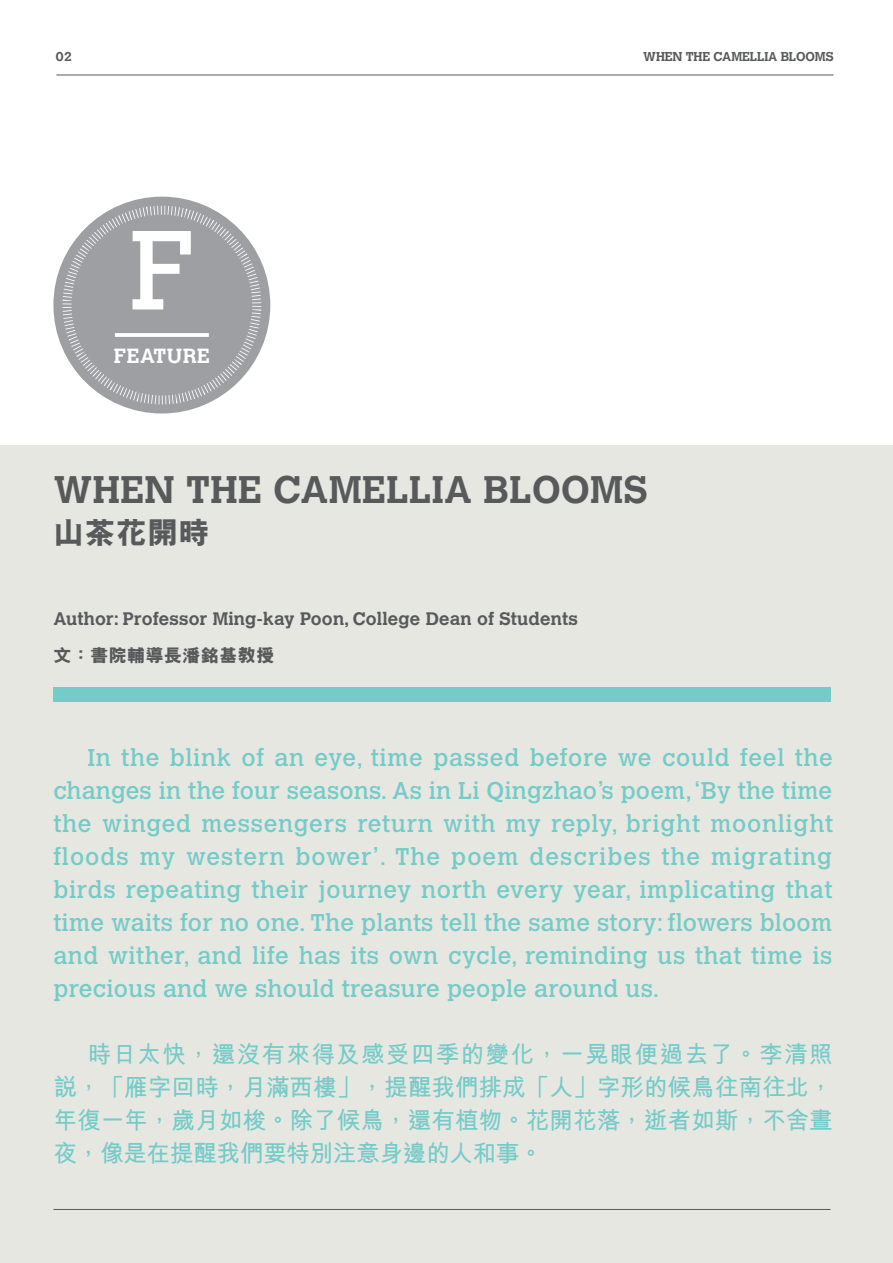
<style>
.page{position:relative;width:893px;height:1263px;background:#fff}
.page>*{position:absolute;margin:0;border:0;box-sizing:border-box;transform-origin:0 0}
.t1{font:111.3px "Calvert";color:#fff}
.t2{font:700 38.25px "Calvert";letter-spacing:.01em;color:#58595b}
.t3{font:800 30.6px "M Hei HK";letter-spacing:.025em;color:#58595b}
.t4{font:24px/33px "Calvert";letter-spacing:.01em;color:#74cbc8;text-align:justify}
.t5{font:700 24px/33px "M Hei HK";letter-spacing:-.005em;color:#74cbc8;text-align:justify}
.t6{font:700 20.4px "Calvert";letter-spacing:.025em;color:#fff}
.t7{font:700 18px "Calvert";letter-spacing:.01em;color:#58595b}
.t8{font:800 18px "M Hei HK";letter-spacing:.025em;color:#58595b}
.t9{font:700 12.75px "Calvert";letter-spacing:-.01em;color:#58595b}
</style>
<div class="page">
<div style="left:0;top:445px;width:893px;height:818px;background:#e7e7e2"></div>
<hr style="left:53px;top:1209px;width:777px;height:1px;background:#58595b">
<hr style="left:56px;top:75px;width:777px;height:1px;background:#58595b">
<div style="left:53px;top:197px;width:217px;height:216px;background:#9d9fa2;border-radius:50%"></div>
<div style="left:62px;top:206px;width:199px;height:198px;border:9px dashed #fff;border-radius:50%"></div>
<hr style="left:115px;top:333px;width:94px;height:4px;background:#f8f8f8">
<div style="left:53px;top:687px;width:777px;height:14px;background:#74cbc8"></div>
<p class="t9" style="left:56px;top:49px;width:18px">02</p>
<p class="t9" style="left:643px;top:49px;width:192px">WHEN THE CAMELLIA BLOOMS</p>
<h1 class="t1" style="left:128px;top:206px;width:69px">F</h1>
<p class="t6" style="left:114px;top:343px;width:97px">FEATURE</p>
<h2 class="t2" style="left:53px;top:465px;width:596px">WHEN THE CAMELLIA BLOOMS</h2>
<p class="t3" style="left:53px;top:517px;width:158px">山茶花開時</p>
<p class="t7" style="left:53px;top:607px;width:526px">Author: Professor Ming-kay Poon, College Dean of Students</p>
<p class="t8" style="left:53px;top:647px;width:222px">文：書院輔導長潘銘基教授</p>
<p class="t4" style="left:53px;top:741px;width:781px;text-indent:34px">In the blink of an eye, time passed before we could feel the changes in the four seasons. As in Li Qingzhao’s poem, ‘By the time the winged messengers return with my reply, bright moonlight floods my western bower’. The poem describes the migrating birds repeating their journey north every year, implicating that time waits for no one. The plants tell the same story: flowers bloom and wither, and life has its own cycle, reminding us that time is precious and we should treasure people around us.</p>
<p class="t5" style="left:53px;top:1035px;width:781px;text-indent:34px">時日太快，還沒有來得及感受四季的變化，一晃眼便過去了。李清照說，「雁字回時，月滿西樓」，提醒我們排成「人」字形的候鳥往南往北，年復一年，歲月如梭。除了候鳥，還有植物。花開花落，逝者如斯，不舍晝夜，像是在提醒我們要特別注意身邊的人和事。</p>
</div>
